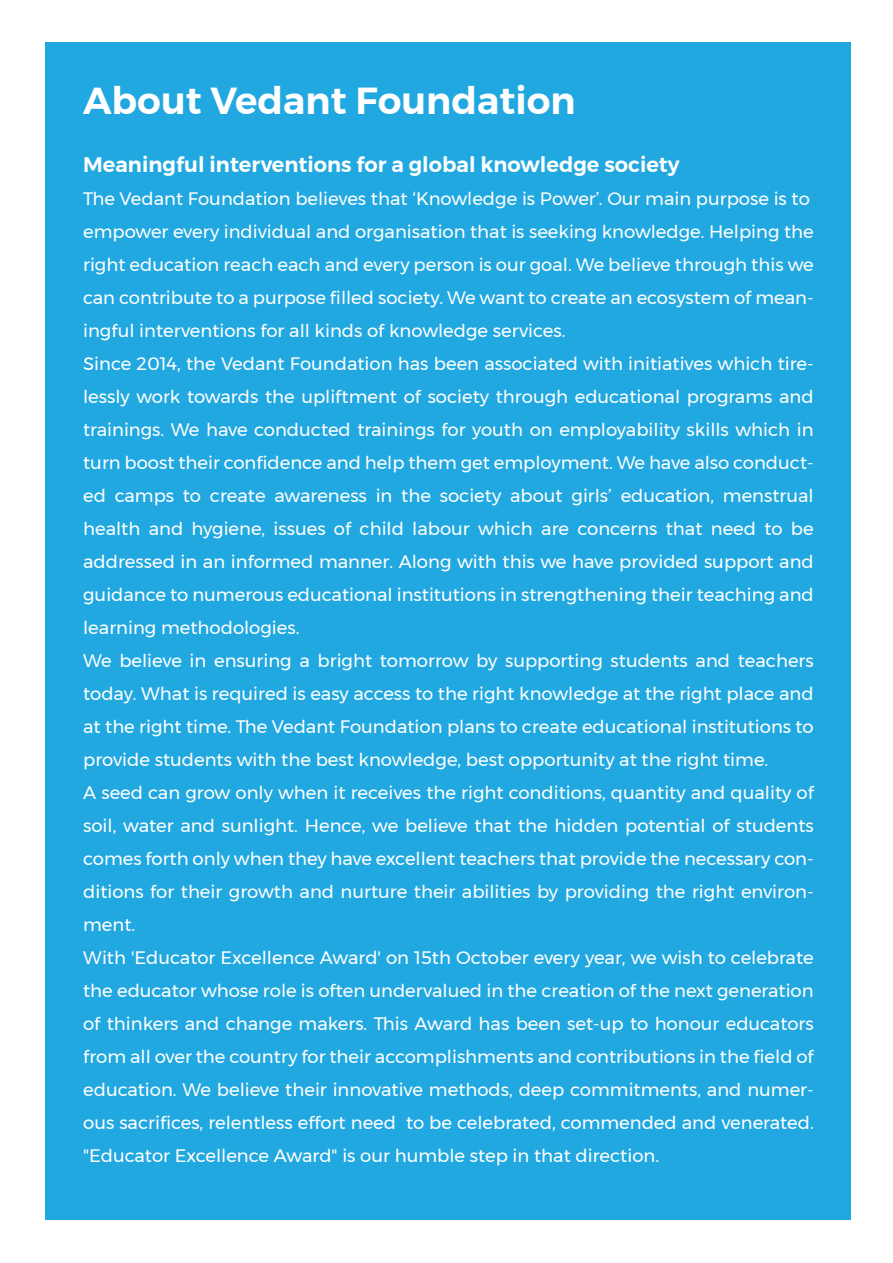
<style>
.page{position:relative;width:893px;height:1263px;background:#fff}
.page>*{position:absolute;margin:0;border:0;box-sizing:border-box;transform-origin:0 0}
.t1{font:600 37.5px "Montserrat";color:#fff}
.t2{font:600 21px "Montserrat";color:#fff}
.t3{font:18px/33px "Montserrat";color:#fff}
</style>
<div class="page">
<div style="left:46px;top:42px;width:805px;height:1178px;background:#21a8e0"></div>
<h1 class="t1" style="left:83px;top:71px;width:494px">About Vedant Foundation</h1>
<p class="t2" style="left:83px;top:148px;width:598px">Meaningful interventions for a global knowledge society</p>
<p class="t3" style="left:83px;top:182px;width:732px">The Vedant Foundation believes that ‘Knowledge is Power’. Our main purpose is to empower every individual and organisation that is seeking knowledge. Helping the right education reach each and every person is our goal. We believe through this we can contribute to a purpose filled society. We want to create an ecosystem of mean&shy;ingful interventions for all kinds of knowledge services.<br>Since 2014, the Vedant Foundation has been associated with initiatives which tire&shy;lessly work towards the upliftment of society through educational programs and trainings. We have conducted trainings for youth on employability skills which in turn boost their confidence and help them get employment. We have also conduct&shy;ed camps to create awareness in the society about girls’ education, menstrual health and hygiene, issues of child labour which are concerns that need to be addressed in an informed manner. Along with this we have provided support and guidance to numerous educational institutions in strengthening their teaching and learning methodologies.<br>We believe in ensuring a bright tomorrow by supporting students and teachers today. What is required is easy access to the right knowledge at the right place and at the right time. The Vedant Foundation plans to create educational institutions to provide students with the best knowledge, best opportunity at the right time.<br>A seed can grow only when it receives the right conditions, quantity and quality of soil, water and sunlight. Hence, we believe that the hidden potential of students comes forth only when they have excellent teachers that provide the necessary con&shy;ditions for their growth and nurture their abilities by providing the right environ&shy;ment.<br>With 'Educator Excellence Award' on 15th October every year, we wish to celebrate the educator whose role is often undervalued in the creation of the next generation of thinkers and change makers. This Award has been set-up to honour educators from all over the country for their accomplishments and contributions in the field of education. We believe their innovative methods, deep commitments, and numer&shy;ous sacrifices, relentless effort need to be celebrated, commended and venerated. "Educator Excellence Award" is our humble step in that direction.</p>
</div>
